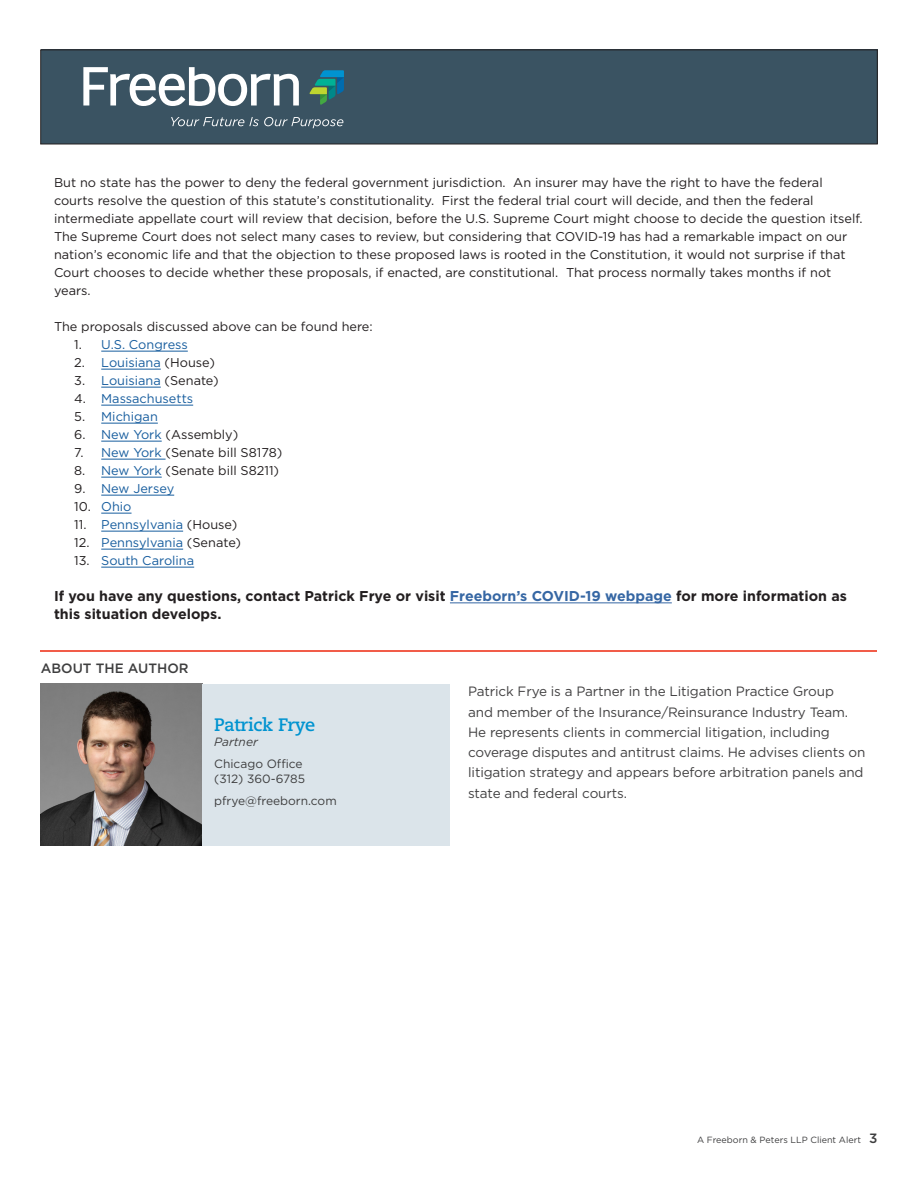
<style>
.page{position:relative;width:918px;height:1188px;background:#fff}
.page>*{position:absolute;margin:0;border:0;box-sizing:border-box;transform-origin:0 0}
.Name{font:700 18px "Caecilia LT Std";letter-spacing:-.03em;color:#0093d0}
.t1{font:700 14.25px/17.1px "Gotham";color:#231f20}
.Call_Out_1{font:13.5px "Gotham";letter-spacing:-.01em;color:#424142}
.About_Header{font:500 13.5px "Gotham";color:#3e3e3f}
.Body_Text{font:12.75px/18px "Gotham";color:#231f20}
.t2{font:12.75px "Gotham";color:#175d9e}
.Address{font:12px/15px "Gotham";color:#3e3e3f}
.t3{font:italic 12px "Gotham";color:#3e3e3f}
.t4{font:9px "Gotham";color:#3e3e3f}
.s1{color:#231f20}
.s2{color:#175d9e}
.s3{color:#3667a4}
.s4{font-weight:500;font-size:13.5px}
</style>
<div class="page">
<div style="left:41px;top:50px;width:836px;height:94px;background:#3a5362"></div>
<svg style="left:83px;top:67px;width:216px;height:39px"></svg>
<svg style="left:309px;top:70px;width:35px;height:35px"></svg>
<svg style="left:171px;top:117px;width:172px;height:11px"></svg>
<div style="left:40px;top:50px;width:838px;height:94px;border:1px solid #231f20"></div>
<hr style="left:101px;top:351px;width:87px;height:1px;background:#175d9e">
<hr style="left:101px;top:369px;width:60px;height:1px;background:#175d9e">
<hr style="left:101px;top:387px;width:60px;height:1px;background:#175d9e">
<hr style="left:101px;top:405px;width:92px;height:1px;background:#175d9e">
<hr style="left:101px;top:423px;width:57px;height:1px;background:#175d9e">
<hr style="left:101px;top:441px;width:61px;height:1px;background:#175d9e">
<hr style="left:101px;top:459px;width:65px;height:1px;background:#175d9e">
<hr style="left:101px;top:477px;width:61px;height:1px;background:#175d9e">
<hr style="left:101px;top:495px;width:73px;height:1px;background:#175d9e">
<hr style="left:101px;top:513px;width:31px;height:1px;background:#175d9e">
<hr style="left:101px;top:531px;width:82px;height:1px;background:#175d9e">
<hr style="left:101px;top:549px;width:82px;height:1px;background:#175d9e">
<hr style="left:101px;top:567px;width:93px;height:1px;background:#175d9e">
<hr style="left:450px;top:603px;width:222px;height:1px;background:#3667a4">
<hr style="left:40px;top:650px;width:837px;height:2px;background:#f15c49">
<img style="left:41px;top:684px;width:161px;height:162px">
<div style="left:202px;top:684px;width:248px;height:162px;background:#dbe4ea"></div>
<p class="Body_Text" style="left:54px;top:174px;width:810px">But no state has the power to deny the federal government jurisdiction. An insurer may have the right to have the federal courts resolve the question of this statute’s constitutionality. First the federal trial court will decide, and then the federal intermediate appellate court will review that decision, before the U.S. Supreme Court might choose to decide the question itself.<br>The Supreme Court does not select many cases to review, but considering that COVID-19 has had a remarkable impact on our nation’s economic life and that the objection to these proposed laws is rooted in the Constitution, it would not surprise if that Court chooses to decide whether these proposals, if enacted, are constitutional. That process normally takes months if not years.</p>
<p class="Body_Text" style="left:54px;top:318px;width:320px">The proposals discussed above can be found here:</p>
<p class="t2" style="left:74px;top:337px;width:115px"><span class="s1">1.</span> U.S. Congress</p>
<p class="Body_Text" style="left:74px;top:354px;width:142px">2. <span class="s2">Louisiana</span> (House)</p>
<p class="Body_Text" style="left:74px;top:372px;width:146px">3. <span class="s2">Louisiana</span> (Senate)</p>
<p class="t2" style="left:74px;top:391px;width:120px"><span class="s1">4.</span> Massachusetts</p>
<p class="t2" style="left:74px;top:409px;width:85px"><span class="s1">5.</span> Michigan</p>
<p class="Body_Text" style="left:74px;top:426px;width:166px">6. <span class="s2">New York</span> (Assembly)</p>
<p class="Body_Text" style="left:74px;top:444px;width:210px">7. <span class="s2">New York</span> (Senate bill S8178)</p>
<p class="Body_Text" style="left:74px;top:462px;width:206px">8. <span class="s2">New York</span> (Senate bill S8211)</p>
<p class="t2" style="left:74px;top:481px;width:101px"><span class="s1">9.</span> New Jersey</p>
<p class="t2" style="left:74px;top:499px;width:59px"><span class="s1">10.</span> Ohio</p>
<p class="t2" style="left:74px;top:517px;width:165px"><span class="s1">11.</span> Pennsylvania <span class="s1">(House)</span></p>
<p class="t2" style="left:74px;top:535px;width:168px"><span class="s1">12.</span> Pennsylvania <span class="s1">(Senate)</span></p>
<p class="t2" style="left:74px;top:553px;width:121px"><span class="s1">13.</span> South Carolina</p>
<p class="t1" style="left:54px;top:588px;width:795px">If you have any questions, contact Patrick Frye or visit <span class="s3">Freeborn’s COVID-19 webpage</span> for more information as this situation develops.</p>
<p class="About_Header" style="left:41px;top:659px;width:149px">ABOUT THE AUTHOR</p>
<p class="Name" style="left:214px;top:715px;width:102px">Patrick Frye</p>
<p class="t3" style="left:214px;top:735px;width:45px">Partner</p>
<p class="Address" style="left:214px;top:756px;width:92px">Chicago Office (312) 360-6785</p>
<p class="Address" style="left:214px;top:793px;width:124px">pfrye@freeborn.com</p>
<p class="Call_Out_1" style="left:468px;top:683px;width:367px">Patrick Frye is a Partner in the Litigation Practice Group</p>
<p class="Call_Out_1" style="left:468px;top:703px;width:381px">and member of the Insurance/Reinsurance Industry Team.</p>
<p class="Call_Out_1" style="left:468px;top:724px;width:363px">He represents clients in commercial litigation, including</p>
<p class="Call_Out_1" style="left:468px;top:744px;width:399px">coverage disputes and antitrust claims. He advises clients on</p>
<p class="Call_Out_1" style="left:468px;top:764px;width:397px">litigation strategy and appears before arbitration panels and</p>
<p class="Call_Out_1" style="left:468px;top:784px;width:160px">state and federal courts.</p>
<p class="t4" style="left:697px;top:1134px;width:182px">A Freeborn &amp; Peters LLP Client Alert <span class="s4">3</span></p>
</div>
